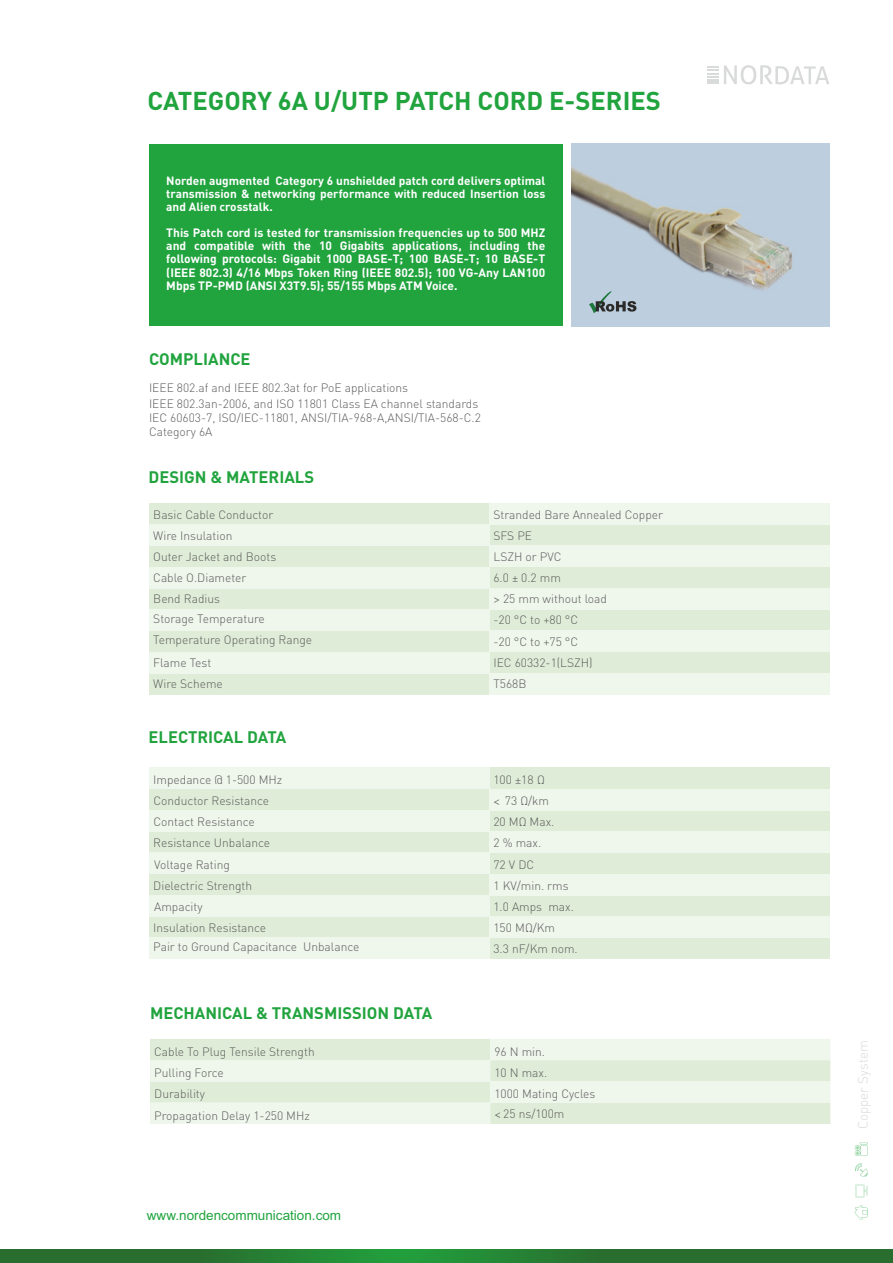
<style>
.page{position:relative;width:893px;height:1263px;background:#fff}
.page>*{position:absolute;margin:0;border:0;box-sizing:border-box;transform-origin:0 0}
.t1{font:700 25.5px "DIN";color:#21a43e}
.t2{font:700 16.5px "DIN";color:#21a43e}
.t3{font:13.5px "Arial";color:#21a43e}
.t4{font:13.5px "DIN Light Alternate";color:#d9dada}
.t5{font:300 12px/14.4px "DIN";color:#5b5b5b}
.t6{font:700 12px/13.2px "DIN";color:#fefefe;text-align:justify}
.t7{font:700 11.85px/13px "DIN";color:#fefefe;text-align:justify}
.s1{font-family:"Arno Pro";font-weight:400}
.s2{font-family:"DIN Light Alternate";font-weight:400}
</style>
<div class="page">
<img style="left:571px;top:144px;width:258px;height:183px">
<div style="left:149px;top:673px;width:340px;height:21px;background:#dfedd8"></div>
<div style="left:489px;top:652px;width:340px;height:21px;background:#dfedd8"></div>
<div style="left:149px;top:631px;width:340px;height:21px;background:#dfedd8"></div>
<div style="left:489px;top:609px;width:340px;height:22px;background:#dfedd8"></div>
<div style="left:149px;top:588px;width:340px;height:21px;background:#dfedd8"></div>
<div style="left:489px;top:567px;width:340px;height:21px;background:#dfedd8"></div>
<div style="left:149px;top:546px;width:340px;height:21px;background:#dfedd8"></div>
<div style="left:489px;top:524px;width:340px;height:22px;background:#dfedd8"></div>
<div style="left:149px;top:503px;width:340px;height:21px;background:#dfedd8"></div>
<div style="left:489px;top:673px;width:340px;height:21px;background:#eff6ec"></div>
<div style="left:149px;top:652px;width:340px;height:21px;background:#eff6ec"></div>
<div style="left:489px;top:631px;width:340px;height:21px;background:#eff6ec"></div>
<div style="left:149px;top:609px;width:340px;height:22px;background:#eff6ec"></div>
<div style="left:489px;top:588px;width:340px;height:21px;background:#eff6ec"></div>
<div style="left:149px;top:567px;width:340px;height:21px;background:#eff6ec"></div>
<div style="left:489px;top:546px;width:340px;height:21px;background:#eff6ec"></div>
<div style="left:149px;top:524px;width:340px;height:22px;background:#eff6ec"></div>
<div style="left:489px;top:503px;width:340px;height:21px;background:#eff6ec"></div>
<div style="left:489px;top:938px;width:340px;height:21px;background:#dfedd8"></div>
<div style="left:149px;top:916px;width:340px;height:22px;background:#dfedd8"></div>
<div style="left:489px;top:895px;width:340px;height:21px;background:#dfedd8"></div>
<div style="left:149px;top:874px;width:340px;height:21px;background:#dfedd8"></div>
<div style="left:489px;top:853px;width:340px;height:21px;background:#dfedd8"></div>
<div style="left:149px;top:831px;width:340px;height:22px;background:#dfedd8"></div>
<div style="left:489px;top:810px;width:340px;height:21px;background:#dfedd8"></div>
<div style="left:149px;top:789px;width:340px;height:21px;background:#dfedd8"></div>
<div style="left:489px;top:768px;width:340px;height:21px;background:#dfedd8"></div>
<div style="left:149px;top:938px;width:340px;height:21px;background:#eff6ec"></div>
<div style="left:489px;top:916px;width:340px;height:22px;background:#eff6ec"></div>
<div style="left:149px;top:895px;width:340px;height:21px;background:#eff6ec"></div>
<div style="left:489px;top:874px;width:340px;height:21px;background:#eff6ec"></div>
<div style="left:149px;top:853px;width:340px;height:21px;background:#eff6ec"></div>
<div style="left:489px;top:831px;width:340px;height:22px;background:#eff6ec"></div>
<div style="left:149px;top:810px;width:340px;height:21px;background:#eff6ec"></div>
<div style="left:489px;top:789px;width:340px;height:21px;background:#eff6ec"></div>
<div style="left:149px;top:768px;width:340px;height:21px;background:#eff6ec"></div>
<div style="left:149px;top:144px;width:414px;height:182px;background:#21a43e"></div>
<svg style="left:589px;top:291px;width:47px;height:22px"></svg>
<svg style="left:0;top:1249px;width:893px;height:14px;background:#277932"></svg>
<svg style="left:855px;top:1143px;width:13px;height:13px"></svg>
<svg style="left:855px;top:1184px;width:13px;height:14px"></svg>
<svg style="left:855px;top:1163px;width:13px;height:14px"></svg>
<svg style="left:855px;top:1205px;width:13px;height:15px"></svg>
<svg style="left:724px;top:65px;width:105px;height:19px"></svg>
<svg style="left:707px;top:66px;width:11px;height:18px"></svg>
<svg style="left:150px;top:1039px;width:680px;height:85px;background:#e7f1e2"></svg>
<h1 class="t1" style="left:148px;top:84px;width:515px">CATEGORY 6A U/UTP PATCH CORD E-SERIES</h1>
<p class="t7" style="left:166px;top:173px;width:381px">Norden augmented Category 6 unshielded patch cord delivers optimal transmission &amp; networking performance with reduced Insertion loss and Alien crosstalk.</p>
<p class="t6" style="left:166px;top:225px;width:380px">This Patch cord is tested for transmission frequencies up to 500 MHZ and compatible with the 10 Gigabits applications, including the following protocols: Gigabit 1000 BASE-T; 100 BASE-T; 10 BASE-T (IEEE 802.3) 4/16 Mbps Token Ring (IEEE 802.5); 100 VG-Any LAN100<br>Mbps TP-PMD (ANSI X3T9.5); 55/155 Mbps ATM Voice.</p>
<h2 class="t2" style="left:149px;top:348px;width:103px">COMPLIANCE</h2>
<p class="t5" style="left:149px;top:396px;width:333px">IEEE 802.3an-2006, and ISO 11801 Class EA channel standards<br>IEC 60603-7, ISO/IEC-11801, ANSI/TIA-968-A,ANSI/TIA-568-C.2</p>
<p class="t5" style="left:149px;top:380px;width:261px">IEEE 802.af and IEEE 802.3at for PoE applications</p>
<p class="t5" style="left:149px;top:424px;width:65px">Category 6A</p>
<h2 class="t2" style="left:149px;top:466px;width:167px">DESIGN &amp; MATERIALS</h2>
<p class="t5" style="left:153px;top:507px;width:122px">Basic Cable Conductor</p>
<p class="t5" style="left:493px;top:507px;width:171px">Stranded Bare Annealed Copper</p>
<p class="t5" style="left:153px;top:529px;width:81px">Wire Insulation</p>
<p class="t5" style="left:493px;top:529px;width:40px">SFS PE</p>
<p class="t5" style="left:153px;top:549px;width:125px">Outer Jacket and Boots</p>
<p class="t5" style="left:493px;top:549px;width:69px">LSZH or PVC</p>
<p class="t5" style="left:153px;top:570px;width:95px">Cable O.Diameter</p>
<p class="t5" style="left:493px;top:570px;width:69px">6.0 ± 0.2 mm</p>
<p class="t5" style="left:153px;top:591px;width:68px">Bend Radius</p>
<p class="t5" style="left:493px;top:591px;width:115px"><span class="s1">&gt;</span> 25 mm without load</p>
<p class="t5" style="left:153px;top:611px;width:113px">Storage Temperature</p>
<p class="t5" style="left:493px;top:612px;width:86px">-20 °C to +80 °C</p>
<p class="t5" style="left:153px;top:632px;width:160px">Temperature Operating Range</p>
<p class="t5" style="left:493px;top:634px;width:86px">-20 °C to +75 °C</p>
<p class="t5" style="left:153px;top:655px;width:60px">Flame Test</p>
<p class="t5" style="left:493px;top:655px;width:101px">IEC 60332-1(LSZH)</p>
<p class="t5" style="left:153px;top:676px;width:71px">Wire Scheme</p>
<p class="t5" style="left:493px;top:676px;width:35px">T568B</p>
<h2 class="t2" style="left:149px;top:726px;width:139px">ELECTRICAL DATA</h2>
<p class="t5" style="left:153px;top:772px;width:131px">Impedance @ 1-500 MHz</p>
<p class="t5" style="left:493px;top:772px;width:53px">100 ±18 <span class="s2">Ω</span></p>
<p class="t5" style="left:154px;top:793px;width:117px">Conductor Resistance</p>
<p class="t5" style="left:493px;top:793px;width:57px"><span class="s1">&lt;</span> 73 <span class="s2">Ω</span>/km</p>
<p class="t5" style="left:154px;top:814px;width:103px">Contact Resistance</p>
<p class="t5" style="left:493px;top:814px;width:62px">20 M<span class="s2">Ω</span> Max.</p>
<p class="t5" style="left:153px;top:836px;width:118px">Resistance Unbalance</p>
<p class="t5" style="left:493px;top:836px;width:49px">2 % max.</p>
<p class="t5" style="left:154px;top:857px;width:77px">Voltage Rating</p>
<p class="t5" style="left:493px;top:857px;width:42px">72 V DC</p>
<p class="t5" style="left:153px;top:878px;width:100px">Dielectric Strength</p>
<p class="t5" style="left:493px;top:878px;width:77px">1 KV/min. rms</p>
<p class="t5" style="left:154px;top:899px;width:50px">Ampacity</p>
<p class="t5" style="left:493px;top:899px;width:82px">1.0 Amps max.</p>
<p class="t5" style="left:153px;top:920px;width:114px">Insulation Resistance</p>
<p class="t5" style="left:493px;top:920px;width:63px">150 M<span class="s2">Ω</span>/Km</p>
<p class="t5" style="left:153px;top:939px;width:208px">Pair to Ground Capacitance Unbalance</p>
<p class="t5" style="left:493px;top:941px;width:86px">3.3 nF/Km nom.</p>
<h2 class="t2" style="left:150px;top:1002px;width:284px">MECHANICAL &amp; TRANSMISSION DATA</h2>
<p class="t5" style="left:154px;top:1044px;width:162px">Cable To Plug Tensile Strength</p>
<p class="t5" style="left:494px;top:1044px;width:52px">96 N min.</p>
<p class="t5" style="left:154px;top:1065px;width:71px">Pulling Force</p>
<p class="t5" style="left:494px;top:1065px;width:54px">10 N max.</p>
<p class="t5" style="left:154px;top:1086px;width:52px">Durability</p>
<p class="t5" style="left:494px;top:1086px;width:102px">1000 Mating Cycles</p>
<p class="t5" style="left:154px;top:1108px;width:157px">Propagation Delay 1-250 MHz</p>
<p class="t5" style="left:494px;top:1106px;width:71px"><span class="s1">&lt;</span> 25 ns/100m</p>
<p class="t3" style="left:147px;top:1210px;width:196px">www.nordencommunication.com</p>
<p class="t4" style="left:855px;top:1129px;width:91px;rotate:-90deg">Copper System</p>
</div>
